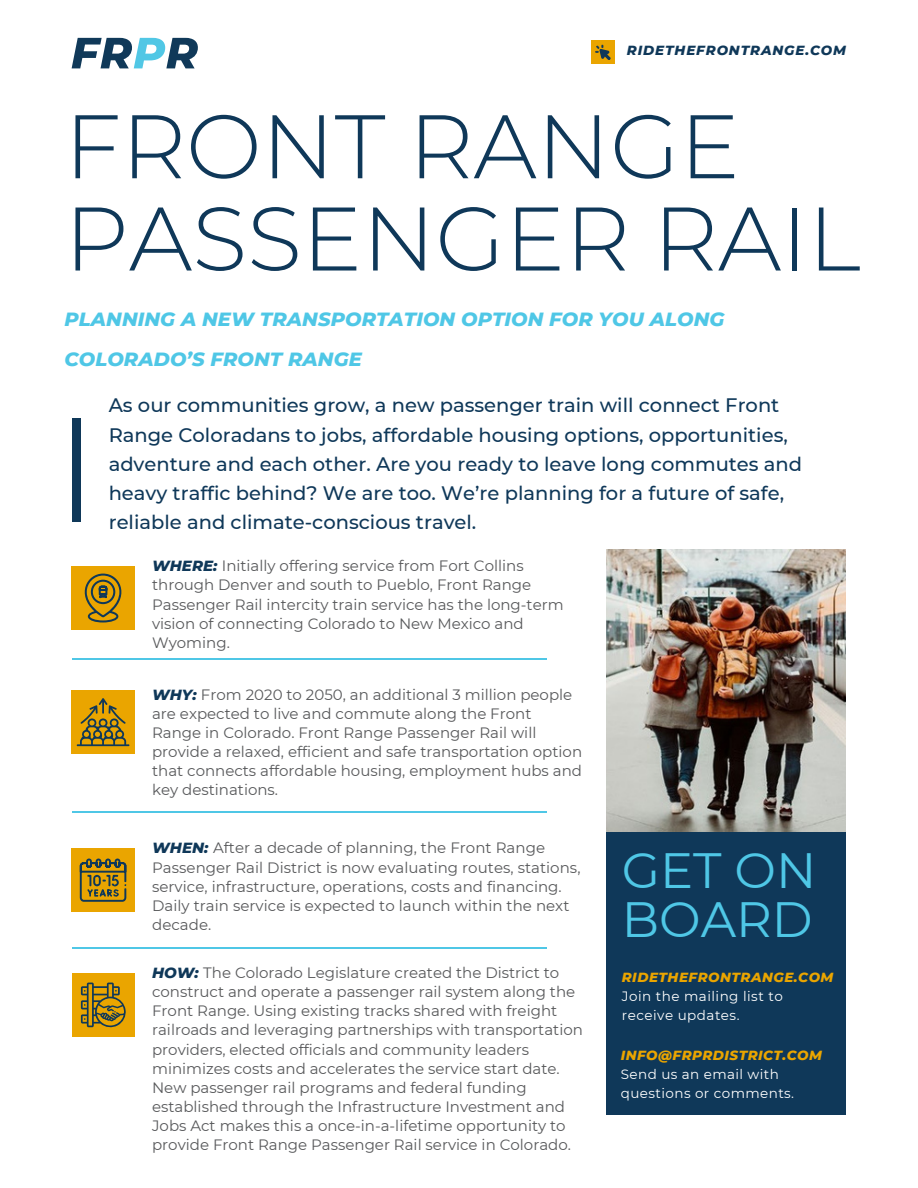
<style>
.page{position:relative;width:918px;height:1188px;background:#fff}
.page>*{position:absolute;margin:0;border:0;box-sizing:border-box;transform-origin:0 0}
.t1{font:300 90px/92.2px "Montserrat";color:#0f3859}
.t2{font:49.5px/49.5px "Montserrat";color:#4fc7e6}
.t3{font:500 19.5px/29.2px "Montserrat";color:#0f3859}
.t4{font:italic 800 19.5px/40.5px "Montserrat";letter-spacing:.005em;color:#4fc7e6}
.t5{font:15px/19.2px "Montserrat";color:#58595b}
.t6{font:13.5px/19.2px "Montserrat";letter-spacing:.03em;color:#fff}
.t7{font:italic 800 13.5px "Montserrat";letter-spacing:.065em;color:#0f3859}
.s1{font-weight:800;font-style:italic;color:#0f3859}
.s2{font-weight:800;font-style:italic;color:#eaa500}
</style>
<div class="page">
<div style="left:72px;top:418px;width:9px;height:104px;background:#0f3859"></div>
<svg style="left:72px;top:38px;width:126px;height:30px"></svg>
<div style="left:606px;top:803px;width:240px;height:312px;background:#0f3859"></div>
<img style="left:606px;top:549px;width:240px;height:283px">
<hr style="left:72px;top:658px;width:474px;height:1px;background:#4fc7e6">
<hr style="left:72px;top:812px;width:474px;height:1px;background:#4fc7e6">
<hr style="left:72px;top:947px;width:474px;height:2px;background:#4fc7e6">
<div style="left:72px;top:566px;width:62px;height:64px;background:#eaa500"></div>
<svg style="left:85px;top:574px;width:36px;height:49px"></svg>
<div style="left:72px;top:848px;width:62px;height:64px;background:#eaa500"></div>
<svg style="left:80px;top:862px;width:46px;height:40px"></svg>
<div style="left:72px;top:690px;width:62px;height:64px;background:#eaa500"></div>
<svg style="left:77px;top:698px;width:52px;height:48px"></svg>
<div style="left:72px;top:973px;width:63px;height:64px;background:#eaa500"></div>
<svg style="left:81px;top:983px;width:45px;height:45px"></svg>
<div style="left:591px;top:41px;width:23px;height:23px;background:#eaa500"></div>
<svg style="left:595px;top:45px;width:16px;height:15px"></svg>
<h1 class="t7" style="left:627px;top:42px;width:221px">RIDETHEFRONTRANGE.COM</h1>
<h3 class="t1" style="left:64px;top:100px;width:798px">FRONT RANGE<br>PASSENGER RAIL</h3>
<h4 class="t4" style="left:64px;top:298px;width:661px">PLANNING A NEW TRANSPORTATION OPTION FOR YOU ALONG<br>COLORADO’S FRONT RANGE</h4>
<p class="t3" style="left:109px;top:391px;width:695px">As our communities grow, a new passenger train will connect Front Range Coloradans to jobs, affordable housing options, opportunities, adventure and each other. Are you ready to leave long commutes and heavy traffic behind? We are too. We’re planning for a future of safe, reliable and climate-conscious travel.</p>
<p class="t5" style="left:152px;top:556px;width:413px"><span class="s1">WHERE:</span> Initially offering service from Fort Collins through Denver and south to Pueblo, Front Range Passenger Rail intercity train service has the long-term vision of connecting Colorado to New Mexico and Wyoming.</p>
<p class="t5" style="left:152px;top:685px;width:432px"><span class="s1">WHY:</span> From 2020 to 2050, an additional 3 million people are expected to live and commute along the Front Range in Colorado. Front Range Passenger Rail will provide a relaxed, efficient and safe transportation option that connects affordable housing, employment hubs and key destinations.</p>
<p class="t5" style="left:152px;top:838px;width:430px"><span class="s1">WHEN:</span> After a decade of planning, the Front Range Passenger Rail District is now evaluating routes, stations, service, infrastructure, operations, costs and financing.<br>Daily train service is expected to launch within the next decade.</p>
<h2 class="t5" style="left:152px;top:963px;width:432px"><span class="s1">HOW:</span> The Colorado Legislature created the District to construct and operate a passenger rail system along the Front Range. Using existing tracks shared with freight railroads and leveraging partnerships with transportation providers, elected officials and community leaders minimizes costs and accelerates the service start date.<br>New passenger rail programs and federal funding established through the Infrastructure Investment and Jobs Act makes this a once-in-a-lifetime opportunity to provide Front Range Passenger Rail service in Colorado.</h2>
<p class="t2" style="left:622px;top:845px;width:196px">GET ON<br>BOARD</p>
<p class="t6" style="left:622px;top:968px;width:213px"><span class="s2">RIDETHEFRONTRANGE.COM<br></span>Join the mailing list to receive updates.</p>
<p class="t6" style="left:621px;top:1045px;width:202px"><span class="s2">INFO@FRPRDISTRICT.COM<br></span>Send us an email with questions or comments.</p>
</div>
